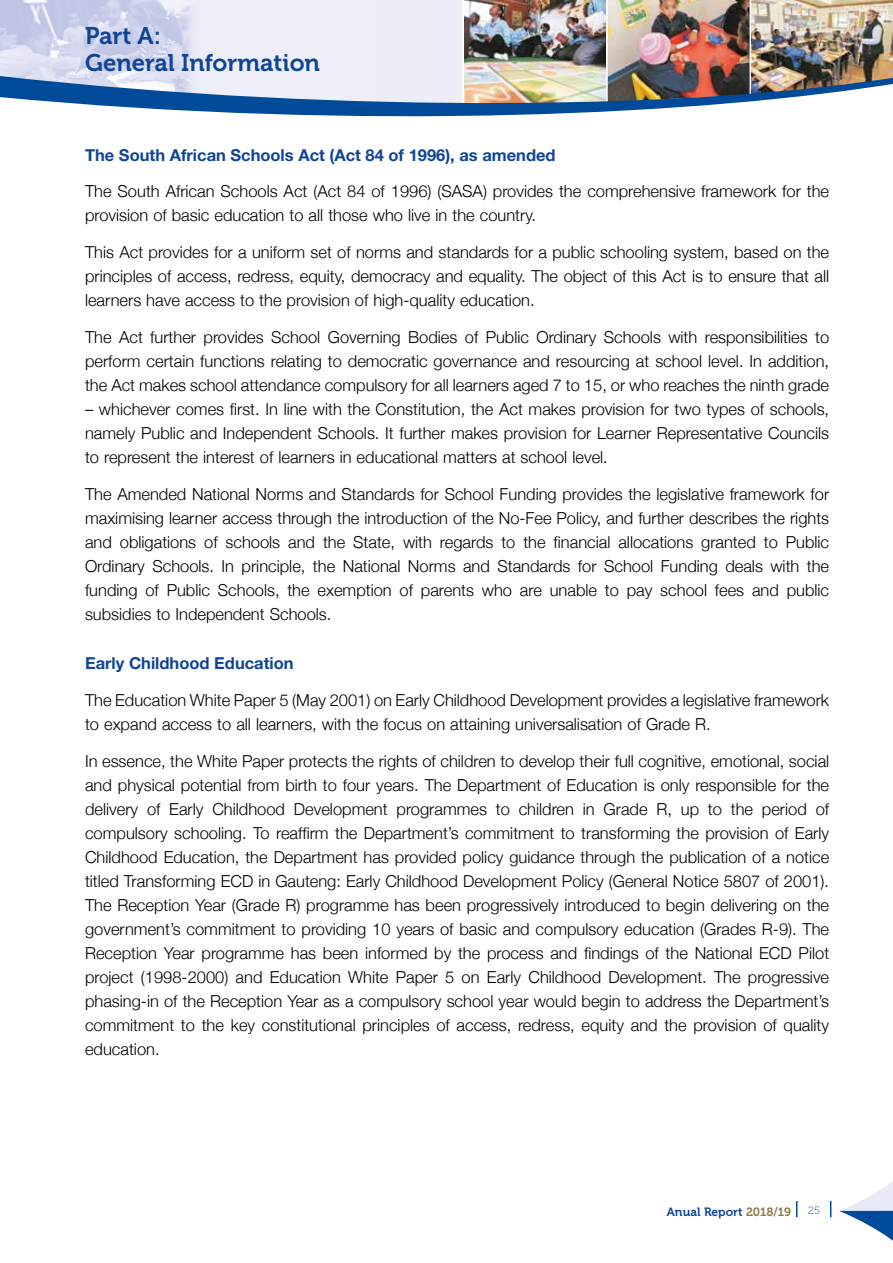
<style>
.page{position:relative;width:893px;height:1263px;background:#fff}
.page>*{position:absolute;margin:0;border:0;box-sizing:border-box;transform-origin:0 0}
.t1{font:24px/27px "Museo 700";color:#0f4496}
.t2{font:300 16.5px/24px "Helvetica Neue";color:#000;text-align:justify}
.t3{font:700 16.5px "Helvetica Neue LT Std";color:#0f4496}
.t4{font:12px "Museo 300";letter-spacing:.03em;color:#004a9a}
.t5{font:12px "Museo 700";color:#0f4496}
.t6{font:10.5px "Museo 100";color:#0f4496}
.s1{color:#8f7949}
.s2{font-family:"Museo 700";color:#8f7949}
</style>
<div class="page">
<img style="left:608px;top:0;width:142px;height:74px">
<img style="left:464px;top:0;width:142px;height:74px">
<div style="left:377px;top:0;width:85px;height:74px;background:#ecedf8"></div>
<img style="left:1px;top:0;width:376px;height:74px">
<img style="left:751px;top:0;width:142px;height:74px">
<img style="left:1px;top:74px;width:892px;height:43px">
<svg style="left:839px;top:1181px;width:54px;height:60px"></svg>
<svg style="left:830px;top:1201px;width:1px;height:16px"></svg>
<svg style="left:796px;top:1201px;width:1px;height:16px"></svg>
<svg style="left:0;top:0;width:1px;height:98px"></svg>
<h1 class="t1" style="left:85px;top:23px;width:237px">Part A:<br>General Information</h1>
<p class="t3" style="left:85px;top:145px;width:472px">The South African Schools Act (Act 84 of 1996), as amended</p>
<p class="t2" style="left:85px;top:179px;width:746px">The South African Schools Act (Act 84 of 1996) (SASA) provides the comprehensive framework for the provision of basic education to all those who live in the country.</p>
<p class="t2" style="left:85px;top:240px;width:746px">This Act provides for a uniform set of norms and standards for a public schooling system, based on the principles of access, redress, equity, democracy and equality. The object of this Act is to ensure that all learners have access to the provision of high-quality education.</p>
<p class="t2" style="left:85px;top:325px;width:746px">The Act further provides School Governing Bodies of Public Ordinary Schools with responsibilities to perform certain functions relating to democratic governance and resourcing at school level. In addition, the Act makes school attendance compulsory for all learners aged 7 to 15, or who reaches the ninth grade</p>
<p class="t2" style="left:85px;top:397px;width:746px">– whichever comes first. In line with the Constitution, the Act makes provision for two types of schools, namely Public and Independent Schools. It further makes provision for Learner Representative Councils to represent the interest of learners in educational matters at school level.</p>
<p class="t2" style="left:85px;top:481px;width:746px">The Amended National Norms and Standards for School Funding provides the legislative framework for maximising learner access through the introduction of the No-Fee Policy, and further describes the rights and obligations of schools and the State, with regards to the financial allocations granted to Public Ordinary Schools. In principle, the National Norms and Standards for School Funding deals with the funding of Public Schools, the exemption of parents who are unable to pay school fees and public subsidies to Independent Schools.</p>
<p class="t3" style="left:85px;top:653px;width:210px">Early Childhood Education</p>
<p class="t2" style="left:85px;top:688px;width:746px">The Education White Paper 5 (May 2001) on Early Childhood Development provides a legislative framework to expand access to all learners, with the focus on attaining universalisation of Grade R.</p>
<p class="t2" style="left:85px;top:749px;width:746px">In essence, the White Paper protects the rights of children to develop their full cognitive, emotional, social and physical potential from birth to four years. The Department of Education is only responsible for the delivery of Early Childhood Development programmes to children in Grade R, up to the period of compulsory schooling. To reaffirm the Department’s commitment to transforming the provision of Early Childhood Education, the Department has provided policy guidance through the publication of a notice titled Transforming ECD in Gauteng: Early Childhood Development Policy (General Notice 5807 of 2001).<br>The Reception Year (Grade R) programme has been progressively introduced to begin delivering on the government’s commitment to providing 10 years of basic and compulsory education (Grades R-9). The Reception Year programme has been informed by the process and findings of the National ECD Pilot project (1998-2000) and Education White Paper 5 on Early Childhood Development. The progressive phasing-in of the Reception Year as a compulsory school year would begin to address the Department’s commitment to the key constitutional principles of access, redress, equity and the provision of quality education.</p>
<p class="t5" style="left:667px;top:1205px;width:126px">Anual Report <span class="s1">2018/19</span></p>
<p class="t6" style="left:808px;top:1204px;width:13px">25</p>
<p class="t4" style="left:576px;top:1207px;width:215px">Annual Performance Plan <span class="s2">2019/2020</span></p>
</div>
